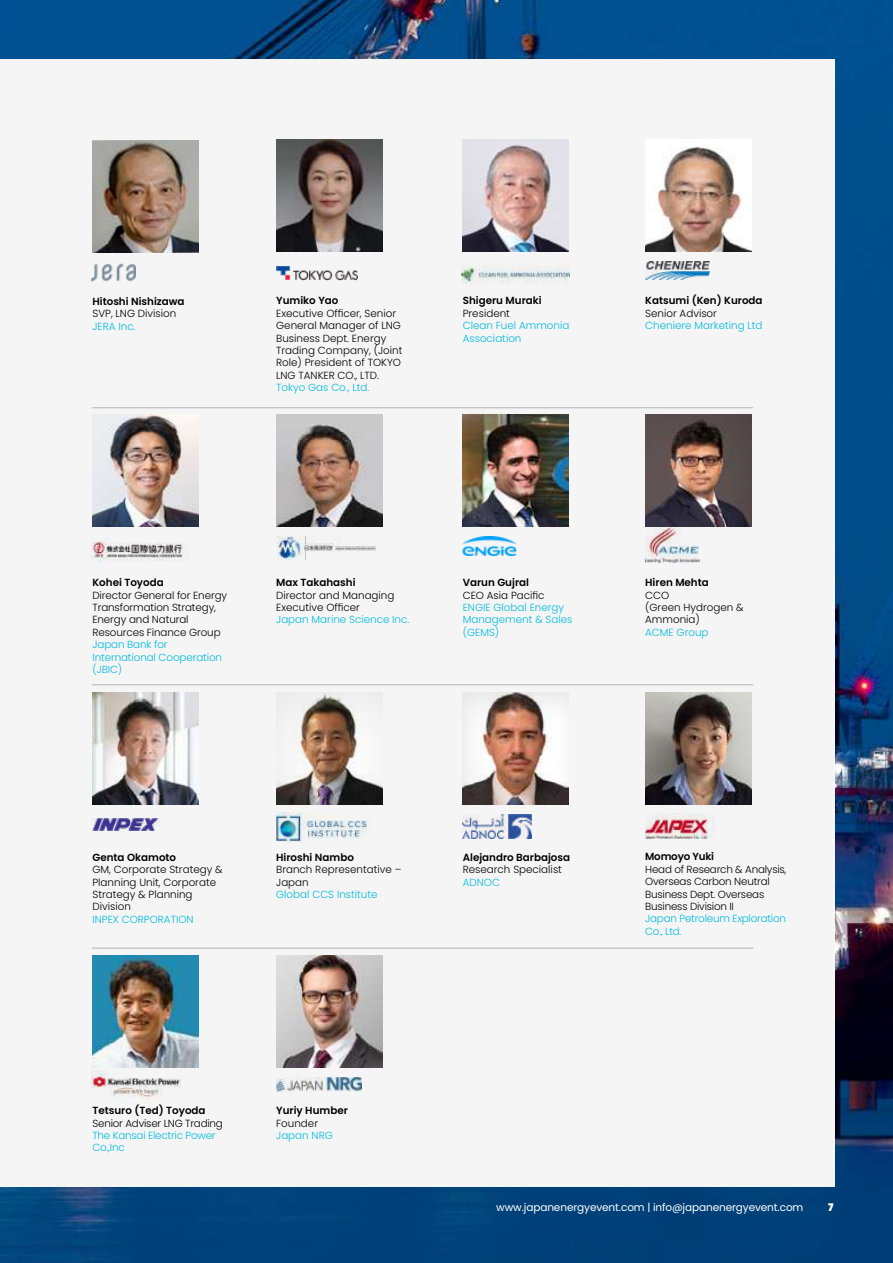
<style>
.page{position:relative;width:893px;height:1263px;background:#fff}
.page>*{position:absolute;margin:0;border:0;box-sizing:border-box;transform-origin:0 0}
.t1{font:10.5px "Poppins";letter-spacing:-.01em;color:#fff}
.t2{font:900 10.5px "Poppins";color:#fff}
.t3{font:300 10.35px/12.5px "Poppins";color:#000}
.t4{font:300 10.35px/12.5px "Poppins";color:#00bbe0}
.t5{font:600 10.35px "Poppins";color:#000}
.t6{font:300 10.35px/12.5px "Poppins";letter-spacing:-.02em;color:#000}
.t7{font:300 10.35px/12.5px "Poppins";letter-spacing:-.02em;color:#00bbe0}
.t8{font:600 10.35px "Poppins";letter-spacing:-.02em;color:#000}
</style>
<div class="page">
<img style="left:0;top:0;width:893px;height:1263px">
<div style="left:0;top:60px;width:834px;height:1127px;background:#f6f5f5"></div>
<img style="left:276px;top:415px;width:106px;height:112px">
<img style="left:463px;top:415px;width:106px;height:112px">
<div style="left:450px;top:679px;width:134px;height:126px;background:#000;opacity:.1"></div>
<img style="left:92px;top:415px;width:107px;height:112px">
<img style="left:645px;top:692px;width:106px;height:112px">
<img style="left:276px;top:955px;width:106px;height:112px">
<div style="left:264px;top:679px;width:133px;height:126px;background:#000;opacity:.1"></div>
<img style="left:645px;top:415px;width:106px;height:112px">
<img style="left:92px;top:140px;width:107px;height:112px">
<img style="left:92px;top:692px;width:107px;height:112px">
<img style="left:276px;top:139px;width:106px;height:112px">
<img style="left:463px;top:139px;width:106px;height:112px">
<img style="left:645px;top:147px;width:106px;height:104px">
<img style="left:92px;top:955px;width:107px;height:112px">
<img style="left:92px;top:1070px;width:89px;height:29px">
<img style="left:276px;top:1077px;width:86px;height:15px">
<img style="left:92px;top:263px;width:44px;height:19px">
<img style="left:276px;top:266px;width:81px;height:15px">
<img style="left:462px;top:258px;width:107px;height:26px">
<img style="left:645px;top:262px;width:64px;height:18px">
<img style="left:92px;top:538px;width:94px;height:24px">
<img style="left:278px;top:536px;width:97px;height:24px">
<img style="left:463px;top:537px;width:54px;height:19px">
<img style="left:645px;top:527px;width:54px;height:35px">
<img style="left:92px;top:819px;width:66px;height:11px">
<img style="left:276px;top:812px;width:91px;height:30px">
<img style="left:462px;top:815px;width:69px;height:23px">
<img style="left:645px;top:813px;width:69px;height:26px">
<hr style="left:92px;top:407px;width:661px;height:1px;background:#b4b5b4">
<hr style="left:92px;top:684px;width:661px;height:1px;background:#b4b5b4">
<hr style="left:92px;top:948px;width:661px;height:1px;background:#b4b5b4">
<p class="t5" style="left:92px;top:295px;width:94px">Hitoshi Nishizawa</p>
<p class="t3" style="left:92px;top:308px;width:85px">SVP, LNG Division</p>
<p class="t4" style="left:92px;top:320px;width:45px">JERA Inc.</p>
<p class="t5" style="left:276px;top:295px;width:64px">Yumiko Yao</p>
<p class="t3" style="left:276px;top:307px;width:128px">Executive Officer, Senior<br>General Manager of LNG<br>Business Dept. Energy<br>Trading Company, (Joint<br>Role) President of TOKYO<br>LNG TANKER CO., LTD.</p>
<p class="t4" style="left:276px;top:381px;width:95px">Tokyo Gas Co., Ltd.</p>
<p class="t5" style="left:463px;top:295px;width:80px">Shigeru Muraki</p>
<p class="t3" style="left:463px;top:307px;width:49px">President</p>
<p class="t4" style="left:463px;top:319px;width:108px">Clean Fuel Ammonia<br>Association</p>
<p class="t5" style="left:645px;top:295px;width:119px">Katsumi (Ken) Kuroda</p>
<p class="t3" style="left:645px;top:307px;width:73px">Senior Advisor</p>
<p class="t4" style="left:645px;top:319px;width:119px">Cheniere Marketing Ltd</p>
<p class="t5" style="left:92px;top:577px;width:73px">Kohei Toyoda</p>
<p class="t3" style="left:92px;top:589px;width:136px">Director General for Energy<br>Transformation Strategy,<br>Energy and Natural<br>Resources Finance Group</p>
<p class="t4" style="left:92px;top:638px;width:131px">Japan Bank for<br>International Cooperation (JBIC)</p>
<p class="t5" style="left:276px;top:577px;width:81px">Max Takahashi</p>
<p class="t3" style="left:276px;top:589px;width:120px">Director and Managing<br>Executive Officer</p>
<p class="t4" style="left:276px;top:614px;width:135px">Japan Marine Science Inc.</p>
<p class="t5" style="left:463px;top:577px;width:68px">Varun Gujral</p>
<p class="t3" style="left:463px;top:589px;width:83px">CEO Asia Pacific</p>
<p class="t4" style="left:463px;top:601px;width:111px">ENGIE Global Energy<br>Management &amp; Sales (GEMS)</p>
<p class="t5" style="left:645px;top:577px;width:65px">Hiren Mehta</p>
<p class="t3" style="left:645px;top:589px;width:100px">CCO<br>(Green Hydrogen &amp;<br>Ammonia)</p>
<p class="t4" style="left:645px;top:626px;width:65px">ACME Group</p>
<p class="t5" style="left:92px;top:851px;width:85px">Genta Okamoto</p>
<p class="t3" style="left:92px;top:863px;width:132px">GM, Corporate Strategy &amp;<br>Planning Unit, Corporate<br>Strategy &amp; Planning<br>Division</p>
<p class="t4" style="left:92px;top:913px;width:103px">INPEX CORPORATION</p>
<p class="t5" style="left:276px;top:851px;width:79px">Hiroshi Nambo</p>
<p class="t3" style="left:276px;top:863px;width:127px">Branch Representative –<br>Japan</p>
<p class="t4" style="left:276px;top:888px;width:103px">Global CCS Institute</p>
<p class="t5" style="left:463px;top:851px;width:109px">Alejandro Barbajosa</p>
<p class="t3" style="left:463px;top:863px;width:101px">Research Specialist</p>
<p class="t4" style="left:463px;top:876px;width:39px">ADNOC</p>
<p class="t8" style="left:645px;top:851px;width:70px">Momoyo Yuki</p>
<p class="t6" style="left:645px;top:863px;width:143px">Head of Research &amp; Analysis,<br>Overseas Carbon Neutral<br>Business Dept. Overseas<br>Business Division II</p>
<p class="t7" style="left:645px;top:912px;width:142px">Japan Petroleum Exploration<br>Co., Ltd.</p>
<p class="t5" style="left:92px;top:1105px;width:115px">Tetsuro (Ted) Toyoda</p>
<p class="t6" style="left:92px;top:1117px;width:132px">Senior Adviser LNG Trading</p>
<p class="t7" style="left:92px;top:1129px;width:125px">The Kansai Electric Power<br>Co.,Inc</p>
<p class="t5" style="left:276px;top:1105px;width:73px">Yuriy Humber</p>
<p class="t3" style="left:276px;top:1117px;width:43px">Founder</p>
<p class="t4" style="left:276px;top:1129px;width:58px">Japan NRG</p>
<p class="t1" style="left:496px;top:1201px;width:309px">www.japanenergyevent.com | info@japanenergyevent.com</p>
<p class="t2" style="left:828px;top:1201px;width:7px">7</p>
</div>
